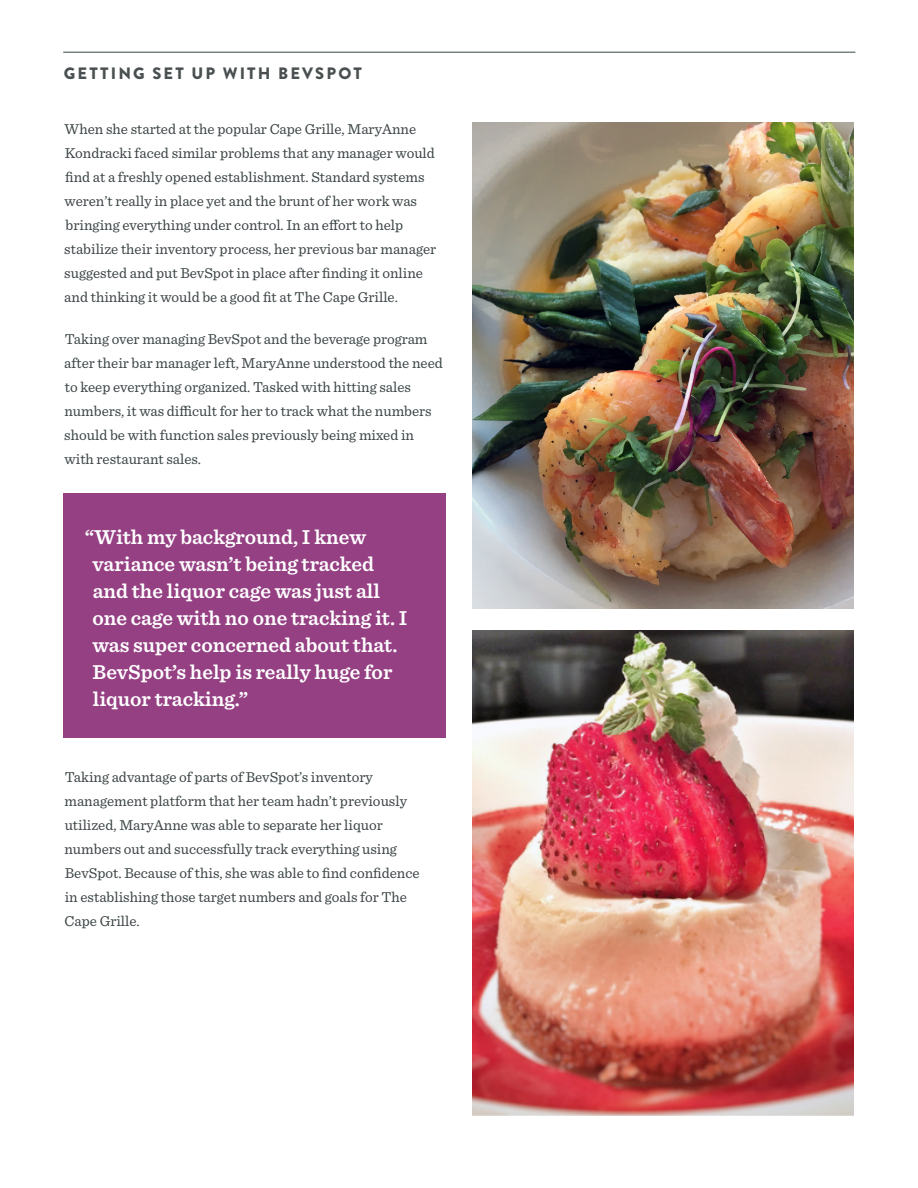
<style>
.page{position:relative;width:918px;height:1188px;background:#fff}
.page>*{position:absolute;margin:0;border:0;box-sizing:border-box;transform-origin:0 0}
.t1{font:600 21px/27px "Sentinel";color:#fff}
.Headers{font:900 16.5px "Brandon Grotesque";letter-spacing:.13em;color:#4a5051}
.t2{font:15px/24px "Sentinel";color:#3a4344}
</style>
<div class="page">
<img style="left:472px;top:122px;width:381px;height:486px">
<img style="left:472px;top:630px;width:381px;height:486px">
<hr style="left:63px;top:52px;width:792px;height:1px;background:#758281">
<div style="left:63px;top:493px;width:383px;height:245px;background:#954083"></div>
<p class="Headers" style="left:64px;top:62px;width:299px">GETTING SET UP WITH BEVSPOT</p>
<p class="t2" style="left:64px;top:116px;width:373px">When she started at the popular Cape Grille, MaryAnne Kondracki faced similar problems that any manager would find at a freshly opened establishment. Standard systems weren’t really in place yet and the brunt of her work was bringing everything under control. In an effort to help stabilize their inventory process, her previous bar manager suggested and put BevSpot in place after finding it online and thinking it would be a good fit at The Cape Grille.</p>
<p class="t2" style="left:64px;top:326px;width:380px">Taking over managing BevSpot and the beverage program after their bar manager left, MaryAnne understood the need to keep everything organized. Tasked with hitting sales numbers, it was difficult for her to track what the numbers should be with function sales previously being mixed in with restaurant sales.</p>
<p class="t1" style="left:92px;top:522px;width:317px;text-indent:-7px">“With my background, I knew variance wasn’t being tracked and the liquor cage was just all one cage with no one tracking it. I was super concerned about that.<br>BevSpot’s help is really huge for liquor tracking.”</p>
<p class="t2" style="left:64px;top:764px;width:357px">Taking advantage of parts of BevSpot’s inventory management platform that her team hadn’t previously utilized, MaryAnne was able to separate her liquor numbers out and successfully track everything using BevSpot. Because of this, she was able to find confidence in establishing those target numbers and goals for The Cape Grille.</p>
</div>
